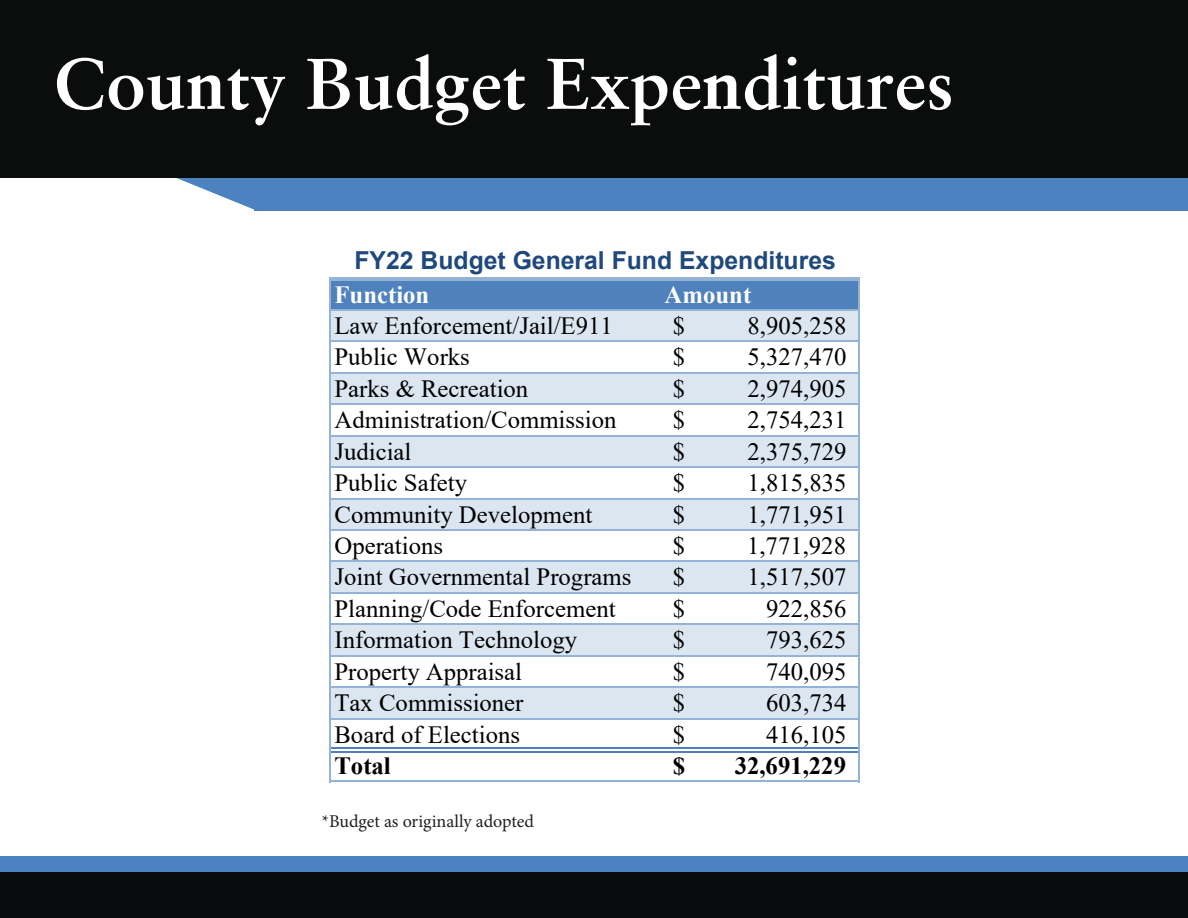
<style>
.page{position:relative;width:1188px;height:918px;background:#fff}
.page>*{position:absolute;margin:0;border:0;box-sizing:border-box;transform-origin:0 0}
.t1{font:700 72px "Sabon LT Pro";color:#fff}
.t2{font:24.75px "Times New Roman";color:#000}
.t3{font:700 24.75px "Arial";color:#1f497c}
.t4{font:700 24.75px "Times New Roman";color:#000}
.t5{font:700 24.75px "Times New Roman";color:#fff}
.t6{font:18px "Minion Pro";color:#231f20}
</style>
<div class="page">
<div style="left:0;top:856px;width:1188px;height:33px;background:#4c82c0"></div>
<div style="left:0;top:873px;width:1188px;height:45px;background:#090c0c"></div>
<div style="left:255px;top:177px;width:933px;height:34px;background:#4c82c0"></div>
<svg style="left:172px;top:177px;width:166px;height:33px"></svg>
<div style="left:0;top:0;width:1188px;height:177px;background:#0a0d0b"></div>
<div style="left:331px;top:279px;width:528px;height:31px;background:#4f82bd"></div>
<div style="left:331px;top:310px;width:528px;height:32px;background:#dce6f1"></div>
<div style="left:331px;top:373px;width:528px;height:32px;background:#dce6f1"></div>
<div style="left:331px;top:436px;width:528px;height:31px;background:#dce6f1"></div>
<div style="left:331px;top:499px;width:528px;height:31px;background:#dce6f1"></div>
<div style="left:331px;top:561px;width:528px;height:32px;background:#dce6f1"></div>
<div style="left:331px;top:624px;width:528px;height:32px;background:#dce6f1"></div>
<div style="left:331px;top:687px;width:528px;height:32px;background:#dce6f1"></div>
<hr style="left:329px;top:281px;width:2px;height:501px;background:#95b3d7">
<hr style="left:858px;top:281px;width:2px;height:501px;background:#95b3d7">
<hr style="left:329px;top:277px;width:531px;height:4px;background:#95b3d7">
<hr style="left:331px;top:309px;width:529px;height:2px;background:#95b3d7">
<hr style="left:331px;top:340px;width:529px;height:2px;background:#95b3d7">
<hr style="left:331px;top:372px;width:529px;height:2px;background:#95b3d7">
<hr style="left:331px;top:403px;width:529px;height:2px;background:#95b3d7">
<hr style="left:331px;top:435px;width:529px;height:2px;background:#95b3d7">
<hr style="left:331px;top:466px;width:529px;height:2px;background:#95b3d7">
<hr style="left:331px;top:498px;width:529px;height:2px;background:#95b3d7">
<hr style="left:331px;top:529px;width:529px;height:2px;background:#95b3d7">
<hr style="left:331px;top:560px;width:529px;height:2px;background:#95b3d7">
<hr style="left:331px;top:592px;width:529px;height:2px;background:#95b3d7">
<hr style="left:331px;top:623px;width:529px;height:2px;background:#95b3d7">
<hr style="left:331px;top:655px;width:529px;height:2px;background:#95b3d7">
<hr style="left:331px;top:686px;width:529px;height:2px;background:#95b3d7">
<hr style="left:331px;top:718px;width:529px;height:2px;background:#95b3d7">
<hr style="left:331px;top:747px;width:527px;height:2px;background:#4f82bd">
<hr style="left:331px;top:751px;width:527px;height:2px;background:#4f82bd">
<hr style="left:331px;top:780px;width:529px;height:2px;background:#95b3d7">
<p class="t1" style="left:54px;top:39px;width:902px">County Budget Expenditures</p>
<p class="t3" style="left:355px;top:243px;width:483px">FY22 Budget General Fund Expenditures</p>
<p class="t5" style="left:334px;top:276px;width:96px">Function</p>
<p class="t5" style="left:665px;top:276px;width:88px">Amount</p>
<p class="t2" style="left:334px;top:308px;width:280px">Law Enforcement/Jail/E911</p>
<p class="t2" style="left:673px;top:308px;width:14px">$</p>
<p class="t2" style="left:748px;top:308px;width:100px">8,905,258</p>
<p class="t2" style="left:334px;top:340px;width:137px">Public Works</p>
<p class="t2" style="left:673px;top:340px;width:14px">$</p>
<p class="t2" style="left:748px;top:340px;width:100px">5,327,470</p>
<p class="t2" style="left:334px;top:371px;width:195px">Parks &amp; Recreation</p>
<p class="t2" style="left:673px;top:371px;width:14px">$</p>
<p class="t2" style="left:748px;top:371px;width:100px">2,974,905</p>
<p class="t2" style="left:334px;top:403px;width:283px">Administration/Commission</p>
<p class="t2" style="left:673px;top:403px;width:14px">$</p>
<p class="t2" style="left:748px;top:403px;width:100px">2,754,231</p>
<p class="t2" style="left:334px;top:434px;width:78px">Judicial</p>
<p class="t2" style="left:673px;top:434px;width:14px">$</p>
<p class="t2" style="left:748px;top:434px;width:100px">2,375,729</p>
<p class="t2" style="left:334px;top:465px;width:134px">Public Safety</p>
<p class="t2" style="left:673px;top:465px;width:14px">$</p>
<p class="t2" style="left:748px;top:465px;width:100px">1,815,835</p>
<p class="t2" style="left:334px;top:497px;width:259px">Community Development</p>
<p class="t2" style="left:673px;top:497px;width:14px">$</p>
<p class="t2" style="left:748px;top:497px;width:101px">1,771,951</p>
<p class="t2" style="left:334px;top:528px;width:110px">Operations</p>
<p class="t2" style="left:673px;top:528px;width:14px">$</p>
<p class="t2" style="left:747px;top:528px;width:100px">1,771,928</p>
<p class="t2" style="left:334px;top:560px;width:298px">Joint Governmental Programs</p>
<p class="t2" style="left:748px;top:560px;width:100px">1,517,507</p>
<p class="t2" style="left:673px;top:560px;width:14px">$</p>
<p class="t2" style="left:334px;top:591px;width:283px">Planning/Code Enforcement</p>
<p class="t2" style="left:673px;top:591px;width:14px">$</p>
<p class="t2" style="left:766px;top:591px;width:82px">922,856</p>
<p class="t2" style="left:334px;top:623px;width:244px">Information Technology</p>
<p class="t2" style="left:673px;top:623px;width:14px">$</p>
<p class="t2" style="left:766px;top:623px;width:82px">793,625</p>
<p class="t2" style="left:334px;top:654px;width:189px">Property Appraisal</p>
<p class="t2" style="left:673px;top:654px;width:14px">$</p>
<p class="t2" style="left:766px;top:654px;width:82px">740,095</p>
<p class="t2" style="left:334px;top:685px;width:191px">Tax Commissioner</p>
<p class="t2" style="left:673px;top:685px;width:14px">$</p>
<p class="t2" style="left:766px;top:685px;width:82px">603,734</p>
<p class="t2" style="left:334px;top:717px;width:187px">Board of Elections</p>
<p class="t2" style="left:673px;top:717px;width:14px">$</p>
<p class="t2" style="left:766px;top:717px;width:82px">416,105</p>
<p class="t4" style="left:334px;top:748px;width:58px">Total</p>
<p class="t4" style="left:673px;top:748px;width:14px">$</p>
<p class="t4" style="left:735px;top:748px;width:113px">32,691,229</p>
<p class="t6" style="left:322px;top:810px;width:214px">*Budget as originally adopted</p>
</div>
